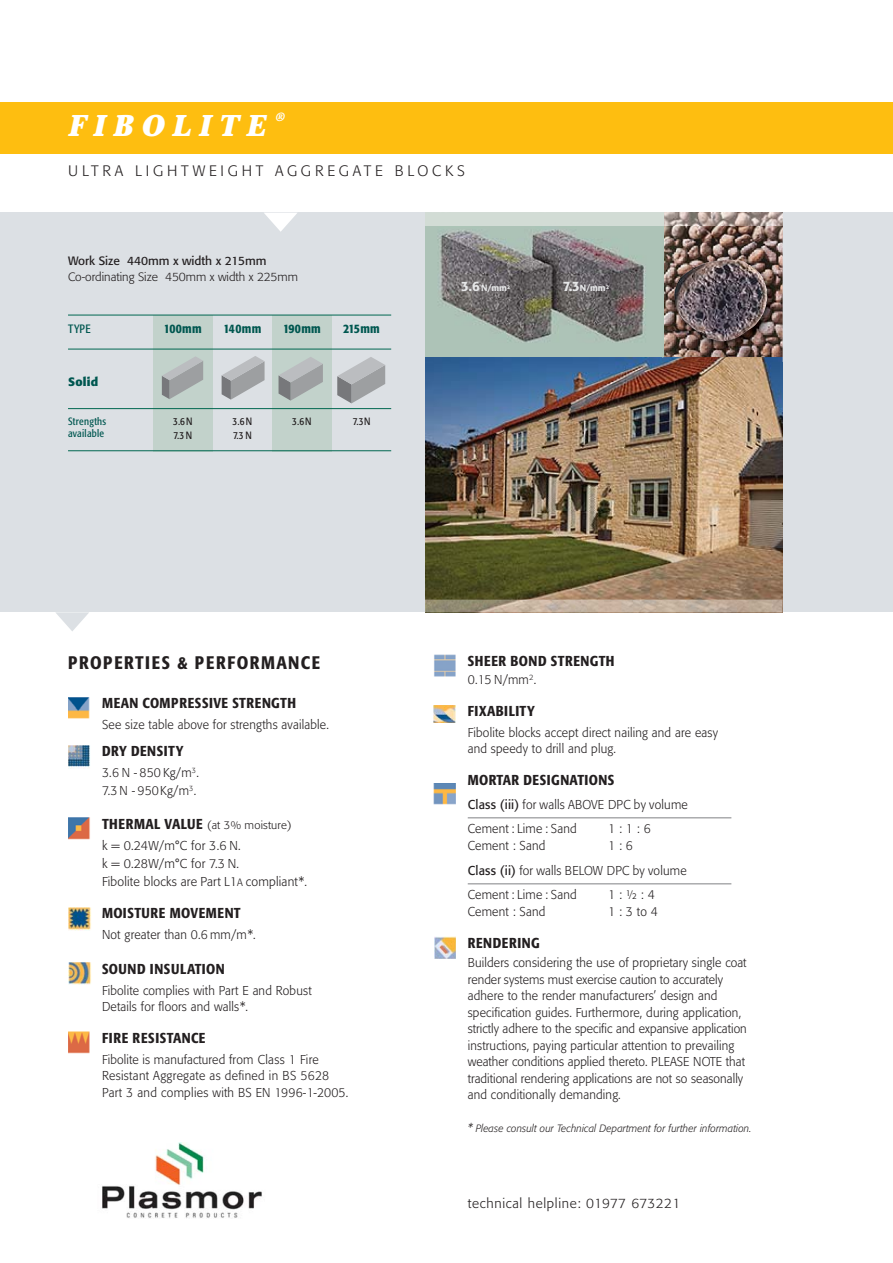
<style>
.page{position:relative;width:893px;height:1263px;background:#fff}
.page>*{position:absolute;margin:0;border:0;box-sizing:border-box;transform-origin:0 0}
.t1{font:31.5px "URW Basker T Ult Bol Ext Nar Obl";letter-spacing:.25em;color:#fff}
.t2{font:500 condensed 18px "Formata";letter-spacing:.085em;color:#231f20}
.t3{font:300 15px "Formata";letter-spacing:.25em;color:#231f20}
.t4{font:500 condensed 14.25px "Formata";letter-spacing:.035em;color:#231f20}
.t5{font:300 13.5px "Formata";letter-spacing:.05em;color:#231f20}
.t6{font:300 12.75px/16.5px "Formata";letter-spacing:.015em;color:#231f20;scale:.95 1}
.t7{font:300 12.75px/18px "Formata";letter-spacing:.015em;color:#231f20}
.t8{font:500 condensed 12.75px "Formata";letter-spacing:.025em;color:#005750}
.t9{font:300 12px "Formata";color:#231f20}
.t10{font:12px "Formata";color:#231f20}
.t11{font:700 12px "Formata";letter-spacing:.025em;color:#005750}
.t12{font:condensed 12px "Formata";color:#005750}
.t13{font:italic 700 12px "Fenice";color:#fff}
.t14{font:300 11.25px "Formata";letter-spacing:.015em;color:#231f20}
.t15{font:italic 300 10.5px "Formata";letter-spacing:.01em;color:#231f20;scale:.95 1}
.t16{font:condensed 10.5px/13.5px "Formata";letter-spacing:.11em;color:#231f20}
.t17{font:condensed 10.5px/12px "Formata";letter-spacing:.025em;color:#005750}
.t18{font:500 9px "Formata";color:#e6e7e8}
.s1{font-size:13.5px}
.s2{font-weight:500;font-stretch:condensed;font-size:14.25px}
.s3{font-size:10.5px}
.s4{font-weight:400}
.s5{font-size:12px}
</style>
<div class="page">
<div style="left:0;top:213px;width:893px;height:399px;background:#dce0e4"></div>
<img style="left:425px;top:225px;width:357px;height:375px">
<div style="left:0;top:102px;width:893px;height:51px;background:#febe10"></div>
<svg style="left:264px;top:213px;width:33px;height:19px"></svg>
<img style="left:68px;top:697px;width:21px;height:22px">
<img style="left:68px;top:1032px;width:21px;height:21px">
<img style="left:435px;top:937px;width:20px;height:21px">
<img style="left:434px;top:705px;width:21px;height:17px">
<img style="left:434px;top:784px;width:21px;height:20px">
<hr style="left:468px;top:817px;width:263px;height:1px;background:#808285">
<hr style="left:468px;top:883px;width:263px;height:1px;background:#808285">
<img style="left:68px;top:745px;width:22px;height:23px">
<img style="left:68px;top:818px;width:22px;height:21px">
<img style="left:68px;top:963px;width:23px;height:22px">
<img style="left:68px;top:907px;width:23px;height:23px">
<img style="left:434px;top:655px;width:21px;height:21px">
<img style="left:425px;top:600px;width:357px;height:12px">
<svg style="left:56px;top:612px;width:33px;height:19px"></svg>
<img style="left:425px;top:213px;width:357px;height:12px">
<img style="left:102px;top:1143px;width:160px;height:75px">
<div style="left:153px;top:315px;width:60px;height:136px;background:#c2d2cb"></div>
<div style="left:272px;top:315px;width:60px;height:136px;background:#c2d2cb"></div>
<svg style="left:162px;top:356px;width:41px;height:43px"></svg>
<svg style="left:222px;top:356px;width:43px;height:44px"></svg>
<svg style="left:278px;top:357px;width:45px;height:44px"></svg>
<svg style="left:337px;top:357px;width:48px;height:46px"></svg>
<hr style="left:68px;top:315px;width:323px;height:1px;background:#006750">
<hr style="left:68px;top:349px;width:323px;height:1px;background:#006750">
<hr style="left:68px;top:408px;width:323px;height:1px;background:#006750">
<hr style="left:68px;top:450px;width:323px;height:1px;background:#006750">
<img style="left:662px;top:239px;width:121px;height:123px">
<img style="left:674px;top:259px;width:94px;height:83px">
<h1 class="t1" style="left:70px;top:107px;width:199px">FIBOLITE</h1>
<p class="t13" style="left:275px;top:112px;width:14px">®</p>
<p class="t3" style="left:68px;top:164px;width:399px">ULTRA LIGHTWEIGHT AGGREGATE BLOCKS</p>
<p class="t10" style="left:68px;top:255px;width:200px">Work Size 440mm x width x 215mm</p>
<p class="t9" style="left:68px;top:272px;width:232px">Co-ordinating Size 450mm x width x 225mm</p>
<p class="t12" style="left:68px;top:324px;width:24px">TYPE</p>
<p class="t8" style="left:164px;top:323px;width:39px">100mm</p>
<p class="t8" style="left:223px;top:323px;width:39px">140mm</p>
<p class="t8" style="left:283px;top:323px;width:39px">190mm</p>
<p class="t8" style="left:343px;top:323px;width:38px">215mm</p>
<p class="t11" style="left:68px;top:376px;width:32px">Solid</p>
<p class="t17" style="left:68px;top:416px;width:40px">Strengths available</p>
<p class="t16" style="left:173px;top:415px;width:21px">3.6N<br>7.3 N</p>
<p class="t16" style="left:233px;top:415px;width:21px">3.6N<br>7.3 N</p>
<p class="t16" style="left:292px;top:415px;width:21px">3.6N</p>
<p class="t16" style="left:353px;top:415px;width:19px">7.3N</p>
<p class="t18" style="left:461px;top:284px;width:51px"><span class="s1">3.6</span> N/mm<sup>2</sup></p>
<p class="t18" style="left:563px;top:284px;width:48px"><span class="s1">7.3</span>N/mm<sup>2</sup></p>
<h2 class="t2" style="left:68px;top:653px;width:253px">PROPERTIES &amp; PERFORMANCE</h2>
<p class="t4" style="left:102px;top:696px;width:195px">MEAN COMPRESSIVE STRENGTH</p>
<p class="t6" style="left:102px;top:718px;width:240px">See size table above for strengths available.</p>
<p class="t4" style="left:102px;top:744px;width:83px">DRY DENSITY</p>
<p class="t6" style="left:102px;top:765px;width:103px;line-height:18px">3.6 N - 850 Kg/m<sup>3</sup>.<br>7.3 N - 950Kg/m<sup>3</sup>.</p>
<p class="t14" style="left:102px;top:820px;width:191px"><span class="s2">THERMAL VALUE</span> (at 3% moisture)</p>
<p class="t7" style="left:102px;top:837px;width:206px">k = 0.24W/m°C for 3.6 N.<br>k = 0.28W/m°C for 7.3 N.<br>Fibolite blocks are Part L1<span class="s3">A</span> compliant*.</p>
<p class="t4" style="left:102px;top:906px;width:140px">MOISTURE MOVEMENT</p>
<p class="t6" style="left:102px;top:927px;width:163px">Not greater than 0.6 mm/m*.</p>
<p class="t4" style="left:102px;top:962px;width:124px">SOUND INSULATION</p>
<p class="t6" style="left:102px;top:983px;width:222px">Fibolite complies with Part E and Robust<br>Details for floors and walls*.</p>
<p class="t4" style="left:102px;top:1031px;width:105px">FIRE RESISTANCE</p>
<p class="t6" style="left:102px;top:1052px;width:261px">Fibolite is manufactured from Class 1 Fire<br>Resistant Aggregate as defined in BS 5628<br>Part 3 and complies with BS EN 1996-1-2005.</p>
<p class="t4" style="left:468px;top:654px;width:148px">SHEER BOND STRENGTH</p>
<p class="t6" style="left:468px;top:672px;width:74px">0.15 N/mm<sup>2</sup>.</p>
<p class="t4" style="left:468px;top:704px;width:69px">FIXABILITY</p>
<p class="t6" style="left:468px;top:725px;width:265px">Fibolite blocks accept direct nailing and are easy and speedy to drill and plug.</p>
<p class="t4" style="left:468px;top:773px;width:148px">MORTAR DESIGNATIONS</p>
<p class="t6" style="left:468px;top:794px;width:233px;line-height:24px"><span class="s4">Class (iii)</span> for walls ABOVE DPC by volume<br>Cement : Lime : Sand</p>
<p class="t6" style="left:608px;top:822px;width:47px">1 : 1 : 6</p>
<p class="t6" style="left:468px;top:838px;width:83px">Cement : Sand</p>
<p class="t6" style="left:468px;top:834px;width:232px;line-height:25.5px;text-indent:140px">1 : 6<br><span class="s4">Class (ii)</span> for walls BELOW DPC by volume</p>
<p class="t6" style="left:468px;top:888px;width:116px">Cement : Lime : Sand</p>
<p class="t6" style="left:608px;top:888px;width:51px">1 : ½ : 4</p>
<p class="t6" style="left:468px;top:904px;width:83px">Cement : Sand</p>
<p class="t6" style="left:608px;top:904px;width:54px">1 : 3 to 4</p>
<p class="t4" style="left:468px;top:936px;width:74px">RENDERING</p>
<p class="t6" style="left:468px;top:956px;width:295px">Builders considering the use of proprietary single coat render systems must exercise caution to accurately adhere to the render manufacturers’ design and specification guides. Furthermore, during application, strictly adhere to the specific and expansive application instructions, paying particular attention to prevailing weather conditions applied thereto. PLEASE NOTE that traditional rendering applications are not so seasonally and conditionally demanding.</p>
<p class="t15" style="left:468px;top:1124px;width:300px"><span class="s5">*</span> Please consult our Technical Department for further information.</p>
<p class="t5" style="left:468px;top:1197px;width:214px">technical helpline: 01977 673221</p>
</div>
